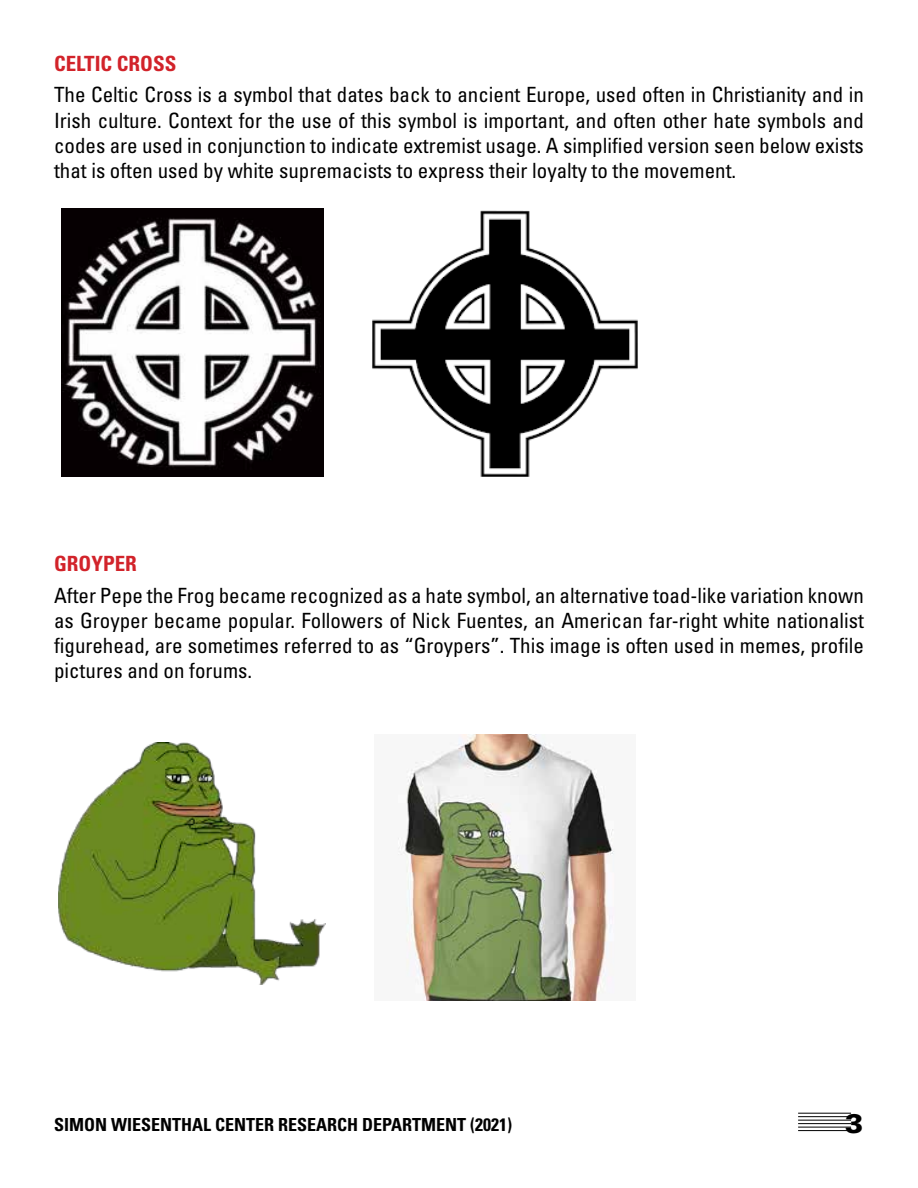
<style>
.page{position:relative;width:918px;height:1188px;background:#fff}
.page>*{position:absolute;margin:0;border:0;box-sizing:border-box;transform-origin:0 0}
.t1{font:900 27px "Univers";color:#000}
.t2{font:condensed 21px/25.2px "Univers";color:#000;text-align:justify}
.t3{font:700 condensed 21px "Univers";color:#d2232a}
.t4{font:700 condensed 18px "Univers";color:#000}
</style>
<div class="page">
<img style="left:62px;top:208px;width:261px;height:269px">
<img style="left:372px;top:210px;width:266px;height:267px">
<img style="left:58px;top:743px;width:268px;height:242px">
<img style="left:398px;top:734px;width:217px;height:267px">
<hr style="left:798px;top:1113px;width:53px;height:1px;background:#000">
<hr style="left:798px;top:1120px;width:53px;height:1px;background:#000">
<hr style="left:798px;top:1127px;width:53px;height:1px;background:#000">
<hr style="left:798px;top:1116px;width:53px;height:1px;background:#000">
<hr style="left:798px;top:1123px;width:53px;height:1px;background:#000">
<hr style="left:798px;top:1130px;width:53px;height:1px;background:#000">
<p class="t3" style="left:54px;top:51px;width:124px">CELTIC CROSS</p>
<p class="t2" style="left:54px;top:82px;width:812px">The Celtic Cross is a symbol that dates back to ancient Europe, used often in Christianity and in Irish culture. Context for the use of this symbol is important, and often other hate symbols and codes are used in conjunction to indicate extremist usage. A simplified version seen below exists that is often used by white supremacists to express their loyalty to the movement.</p>
<p class="t3" style="left:54px;top:551px;width:84px">GROYPER</p>
<p class="t2" style="left:54px;top:582px;width:812px">After Pepe the Frog became recognized as a hate symbol, an alternative toad-like variation known as Groyper became popular. Followers of Nick Fuentes, an American far-right white nationalist figurehead, are sometimes referred to as “Groypers”. This image is often used in memes, profile pictures and on forums.</p>
<p class="t4" style="left:54px;top:1114px;width:460px">SIMON WIESENTHAL CENTER RESEARCH DEPARTMENT (2021)</p>
<p class="t1" style="left:845px;top:1106px;width:20px">3</p>
</div>
